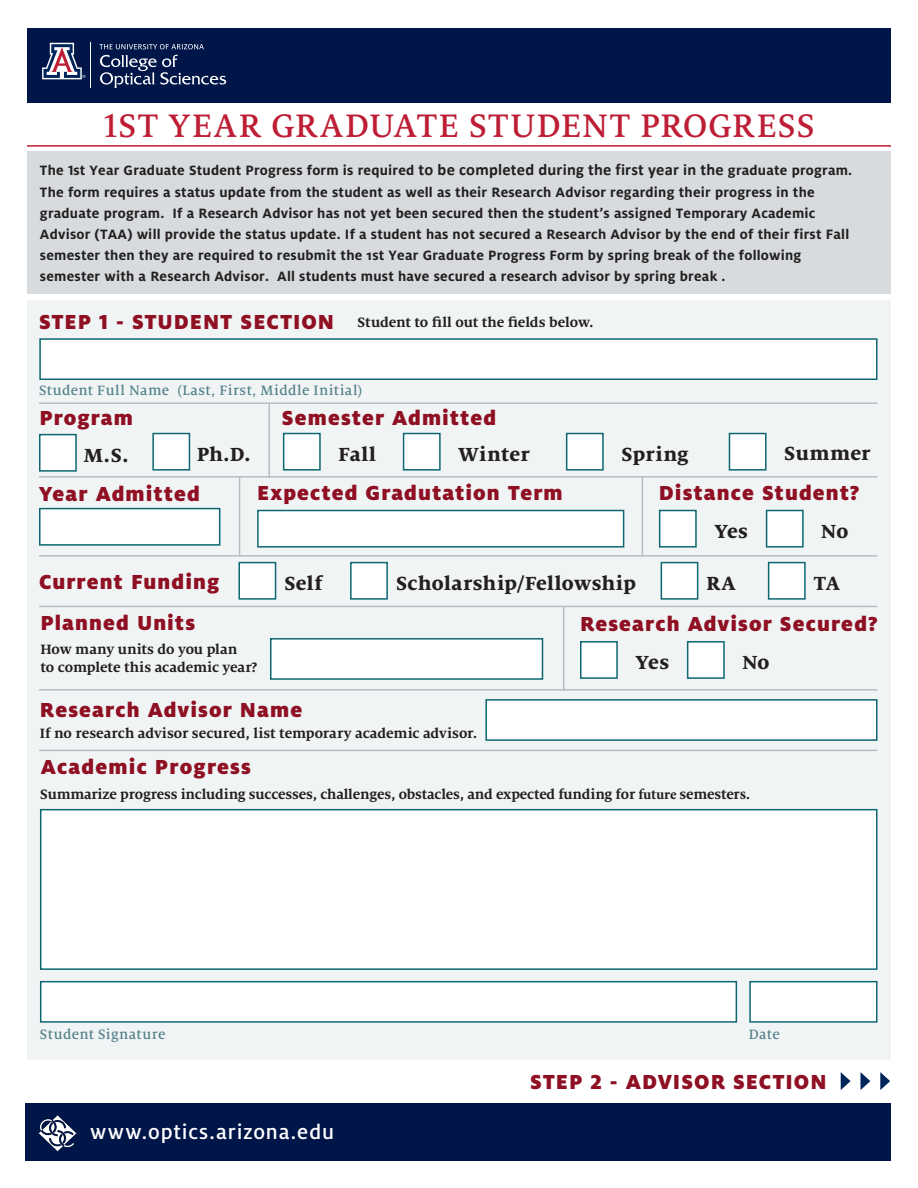
<style>
.page{position:relative;width:918px;height:1188px;background:#fff}
.page>*{position:absolute;margin:0;border:0;box-sizing:border-box;transform-origin:0 0}
.t1{font:500 36px "Milo Serif OT";letter-spacing:.035em;color:#be1e35}
.t2{font:900 22.5px/40.5px "Milo OT";letter-spacing:.05em;color:#8f0f23}
.t3{font:500 22.5px "Milo OT";letter-spacing:.04em;color:#fff}
.t4{font:800 21px "Milo Serif OT";letter-spacing:.02em;color:#231f20}
.t5{font:700 15px/21.1px "Milo OT";letter-spacing:.015em;color:#231f20}
.t6{font:700 15px/18px "Milo Serif OT";letter-spacing:-.01em;color:#231f20}
.t7{font:500 15px "Milo Serif OT";letter-spacing:.025em;color:#54818b}
.s1{font-family:"Calibri";font-size:16.5px}
.s2{font-family:"Minion Pro"}
.s3{font-family:"Minion Pro";font-size:16.5px}
</style>
<div class="page">
<div style="left:27px;top:28px;width:864px;height:75px;background:#001649"></div>
<svg style="left:42px;top:43px;width:44px;height:36px"></svg>
<hr style="left:91px;top:43px;width:1px;height:45px;background:#fff">
<svg style="left:100px;top:55px;width:126px;height:33px"></svg>
<svg style="left:99px;top:44px;width:105px;height:5px"></svg>
<div style="left:26px;top:1104px;width:865px;height:57px;background:#001649"></div>
<div style="left:27px;top:300px;width:864px;height:759px;background:#f1f4f4"></div>
<div style="left:257px;top:510px;width:367px;height:38px;background:#fff;border:2px solid #0d6772"></div>
<div style="left:39px;top:338px;width:839px;height:42px;background:#fff;border:2px solid #0d6772"></div>
<div style="left:270px;top:638px;width:273px;height:42px;background:#fff;border:2px solid #0d6772"></div>
<hr style="left:27px;top:145px;width:864px;height:2px;background:#be1e35">
<img style="left:39px;top:1115px;width:37px;height:37px">
<div style="left:39px;top:434px;width:38px;height:38px;background:#fff;border:2px solid #0d6772"></div>
<div style="left:152px;top:433px;width:38px;height:38px;background:#fff;border:2px solid #0d6772"></div>
<div style="left:39px;top:508px;width:181px;height:38px;background:#fff;border:2px solid #0d6772"></div>
<hr style="left:642px;top:477px;width:1px;height:79px;background:#b5bec1">
<hr style="left:239px;top:477px;width:1px;height:79px;background:#b5bec1">
<hr style="left:563px;top:606px;width:1px;height:84px;background:#b5bec1">
<hr style="left:268px;top:403px;width:2px;height:75px;background:#b5bec1">
<hr style="left:39px;top:476px;width:839px;height:2px;background:#b5bec1">
<hr style="left:39px;top:402px;width:839px;height:2px;background:#b5bec1">
<hr style="left:39px;top:555px;width:839px;height:2px;background:#b5bec1">
<hr style="left:39px;top:606px;width:839px;height:1px;background:#b5bec1">
<hr style="left:39px;top:689px;width:839px;height:2px;background:#b5bec1">
<hr style="left:39px;top:750px;width:839px;height:1px;background:#b5bec1">
<div style="left:238px;top:562px;width:38px;height:38px;background:#fff;border:2px solid #0d6772"></div>
<div style="left:661px;top:562px;width:37px;height:38px;background:#fff;border:2px solid #0d6772"></div>
<div style="left:768px;top:562px;width:38px;height:38px;background:#fff;border:2px solid #0d6772"></div>
<div style="left:350px;top:562px;width:38px;height:38px;background:#fff;border:2px solid #0d6772"></div>
<div style="left:659px;top:510px;width:38px;height:38px;background:#fff;border:2px solid #0d6772"></div>
<div style="left:580px;top:641px;width:38px;height:38px;background:#fff;border:2px solid #0d6772"></div>
<div style="left:766px;top:510px;width:38px;height:38px;background:#fff;border:2px solid #0d6772"></div>
<div style="left:687px;top:641px;width:38px;height:38px;background:#fff;border:2px solid #0d6772"></div>
<div style="left:283px;top:433px;width:38px;height:38px;background:#fff;border:2px solid #0d6772"></div>
<div style="left:403px;top:433px;width:38px;height:38px;background:#fff;border:2px solid #0d6772"></div>
<div style="left:566px;top:433px;width:38px;height:38px;background:#fff;border:2px solid #0d6772"></div>
<div style="left:729px;top:433px;width:38px;height:38px;background:#fff;border:2px solid #0d6772"></div>
<div style="left:27px;top:151px;width:864px;height:143px;background:#d7dbdd"></div>
<div style="left:485px;top:699px;width:393px;height:42px;background:#fff;border:2px solid #0d6772"></div>
<div style="left:40px;top:809px;width:838px;height:161px;background:#fff;border:2px solid #0d6772"></div>
<div style="left:40px;top:981px;width:697px;height:42px;background:#fff;border:2px solid #0d6772"></div>
<div style="left:749px;top:981px;width:129px;height:42px;background:#fff;border:2px solid #0d6772"></div>
<svg style="left:860px;top:1072px;width:10px;height:18px"></svg>
<svg style="left:880px;top:1072px;width:10px;height:18px"></svg>
<svg style="left:841px;top:1072px;width:10px;height:18px"></svg>
<h1 class="t1" style="left:103px;top:107px;width:713px">1ST YEAR GRADUATE STUDENT PROGRESS</h1>
<p class="t5" style="left:40px;top:160px;width:814px">The 1st Year Graduate Student Progress form is required <span class="s1">to be completed during the first year in the</span> graduate program.<br>The form requires a status update from the student as well as their Research Advisor regarding their progress in the graduate program. If a Research Advisor has not yet been secured then the student’s assigned Temporary Academic Advisor (TAA) will provide the status update. If a student has not secured a Research Advisor by the end of their first Fall semester then they are required to resubmit the 1st Year Graduate Progress Form by spring break of the following semester with a Research Advisor. All students must have secured a research advisor by spring break .</p>
<h2 class="t2" style="left:39px;top:302px;width:297px">STEP 1 - STUDENT SECTION</h2>
<p class="t6" style="left:357px;top:313px;width:238px">Student to fill out the fields below.</p>
<p class="t7" style="left:39px;top:382px;width:325px">Student Full Name (Last, First, Middle Initial)</p>
<h2 class="t2" style="left:40px;top:397px;width:95px">Program</h2>
<h2 class="t2" style="left:282px;top:397px;width:216px">Semester Admitted</h2>
<h3 class="t4" style="left:84px;top:443px;width:46px">M.S.</h3>
<h3 class="t4" style="left:197px;top:442px;width:55px">Ph.D.</h3>
<h2 class="t2" style="left:39px;top:473px;width:162px">Year Admitted</h2>
<h3 class="t4" style="left:338px;top:442px;width:39px">Fall</h3>
<h3 class="t4" style="left:458px;top:442px;width:73px">Winter</h3>
<h3 class="t4" style="left:621px;top:442px;width:69px">Spring</h3>
<h3 class="t4" style="left:784px;top:442px;width:88px">Summer</h3>
<h2 class="t2" style="left:257px;top:472px;width:307px">Expected Gradutation Term</h2>
<h2 class="t2" style="left:659px;top:472px;width:202px">Distance Student?</h2>
<h3 class="t4" style="left:714px;top:520px;width:35px">Yes</h3>
<h3 class="t4" style="left:821px;top:520px;width:29px">No</h3>
<h2 class="t2" style="left:39px;top:562px;width:182px">Current Funding<br>Planned Units</h2>
<h3 class="t4" style="left:284px;top:571px;width:39px">Self</h3>
<h3 class="t4" style="left:396px;top:571px;width:241px">Scholarship/Fellowship</h3>
<h3 class="t4" style="left:706px;top:571px;width:31px">RA</h3>
<h3 class="t4" style="left:814px;top:572px;width:28px">TA</h3>
<h2 class="t2" style="left:580px;top:603px;width:299px">Research Advisor Secured?</h2>
<p class="t6" style="left:41px;top:640px;width:218px">How many units do you plan<br>to complete this academic year?</p>
<h2 class="t2" style="left:40px;top:689px;width:264px">Research Advisor Name</h2>
<p class="t6" style="left:40px;top:724px;width:439px">If no research advisor secured, list temporary academic advisor.</p>
<h3 class="t4" style="left:635px;top:651px;width:35px">Yes</h3>
<h3 class="t4" style="left:742px;top:651px;width:29px">No</h3>
<h2 class="t2" style="left:41px;top:747px;width:212px">Academic Progress</h2>
<p class="t6" style="left:40px;top:785px;width:712px">Summarize progress including successes, challenges, obstacles, and expected funding for <span class="s2">future</span> semester<span class="s3">s</span>.</p>
<p class="t7" style="left:40px;top:1026px;width:127px">Student Signature</p>
<p class="t7" style="left:749px;top:1026px;width:32px">Date</p>
<h2 class="t2" style="left:530px;top:1061px;width:298px">STEP 2 - ADVISOR SECTION</h2>
<h2 class="t3" style="left:90px;top:1120px;width:245px">www.optics.arizona.edu</h2>
</div>
